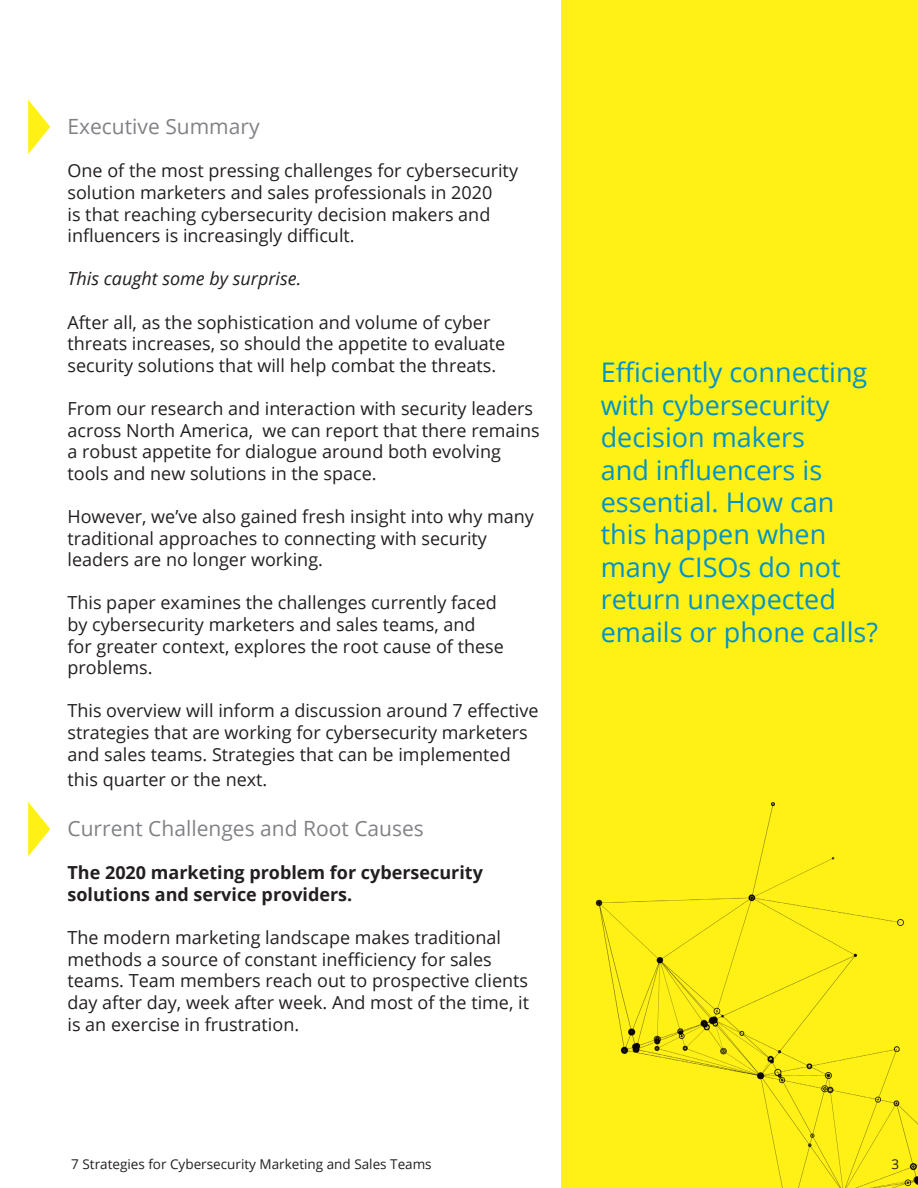
<style>
.page{position:relative;width:918px;height:1188px;background:#fff}
.page>*{position:absolute;margin:0;border:0;box-sizing:border-box;transform-origin:0 0}
.t1{font:27px/32.4px "Open Sans";color:#0092c8}
.t2{font:21px "Open Sans";color:#808285}
.t3{font:18px/21.6px "Open Sans";color:#231f20}
.t4{font:700 18px/21.6px "Open Sans";color:#231f20}
.t5{font:italic 18px "Open Sans";color:#231f20}
.t6{font:13.5px "Open Sans";color:#231f20}
</style>
<div class="page">
<div style="left:562px;top:0;width:356px;height:1188px;background:#fff116"></div>
<svg style="left:28px;top:100px;width:22px;height:54px"></svg>
<svg style="left:28px;top:802px;width:22px;height:55px"></svg>
<img style="left:561px;top:771px;width:357px;height:417px">
<p class="t2" style="left:68px;top:112px;width:194px">Executive Summary</p>
<p class="t3" style="left:68px;top:160px;width:452px">One of the most pressing challenges for cybersecurity solution marketers and sales professionals in 2020<br>is that reaching cybersecurity decision makers and influencers is increasingly difficult.</p>
<p class="t5" style="left:68px;top:267px;width:235px">This caught some by surprise.</p>
<p class="t3" style="left:68px;top:311px;width:439px">After all, as the sophistication and volume of cyber threats increases, so should the appetite to evaluate security solutions that will help combat the threats.</p>
<p class="t3" style="left:68px;top:397px;width:474px">From our research and interaction with security leaders across North America, we can report that there remains a robust appetite for dialogue around both evolving tools and new solutions in the space.</p>
<p class="t3" style="left:68px;top:505px;width:468px">However, we’ve also gained fresh insight into why many traditional approaches to connecting with security leaders are no longer working.</p>
<p class="t3" style="left:68px;top:592px;width:438px">This paper examines the challenges currently faced by cybersecurity marketers and sales teams, and for greater context, explores the root cause of these problems.</p>
<p class="t3" style="left:68px;top:700px;width:473px">This overview will inform a discussion around 7 effective strategies that are working for cybersecurity marketers and sales teams. Strategies that can be implemented</p>
<p class="t3" style="left:68px;top:768px;width:201px">this quarter or the next.</p>
<p class="t2" style="left:68px;top:814px;width:358px">Current Challenges and Root Causes</p>
<p class="t4" style="left:68px;top:862px;width:417px">The 2020 marketing problem for cybersecurity solutions and service providers.</p>
<p class="t3" style="left:68px;top:926px;width:463px">The modern marketing landscape makes traditional methods a source of constant inefficiency for sales teams. Team members reach out to prospective clients day after day, week after week. And most of the time, it is an exercise in frustration.</p>
<h1 class="t1" style="left:601px;top:356px;width:279px">Efficiently connecting with cybersecurity decision makers<br>and influencers is essential. How can this happen when many CISOs do not return unexpected emails or phone calls?</h1>
<p class="t6" style="left:71px;top:1155px;width:362px">7 Strategies for Cybersecurity Marketing and Sales Teams</p>
<p class="t6" style="left:892px;top:1155px;width:9px">3</p>
</div>
